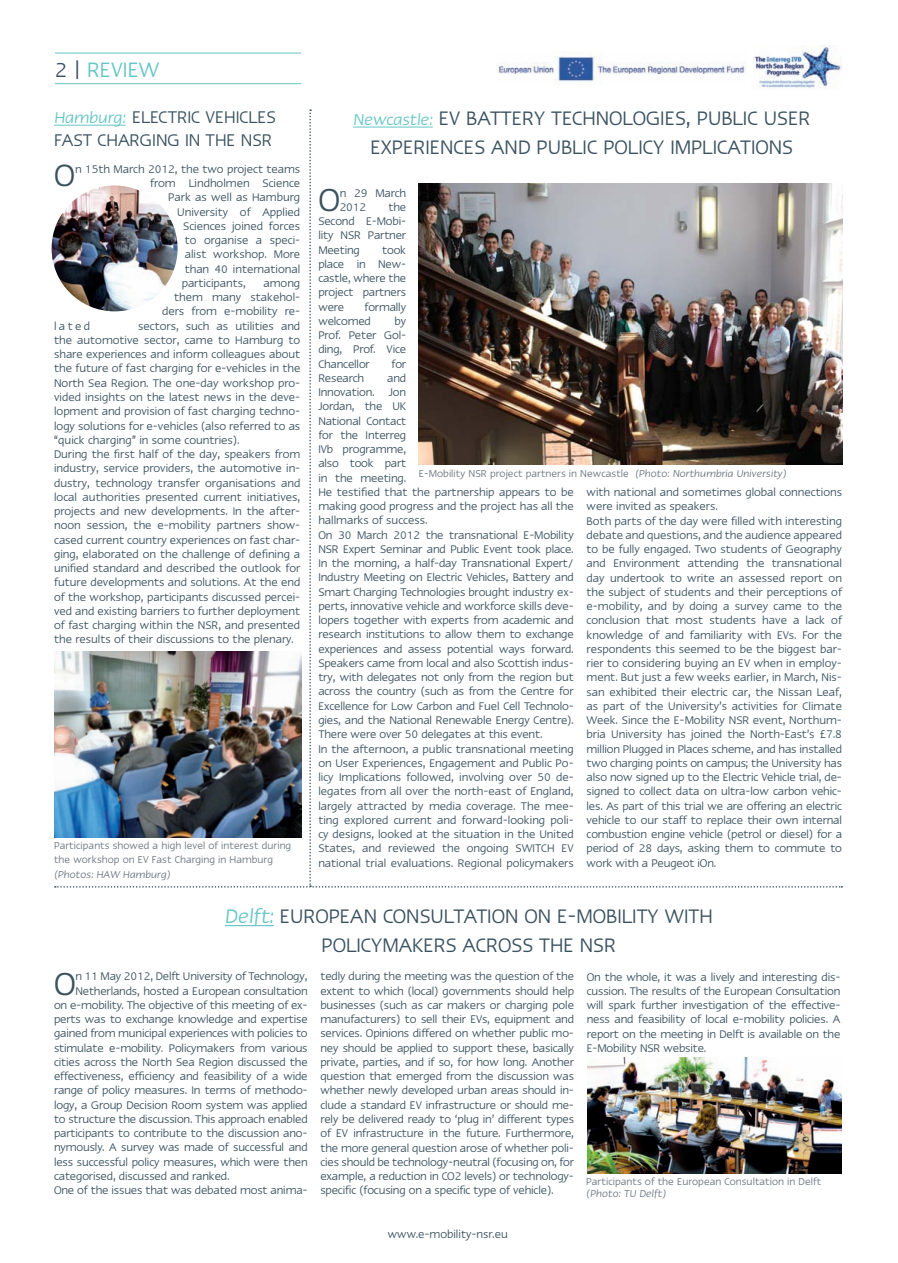
<style>
.page{position:relative;width:898px;height:1263px;background:#fff}
.page>*{position:absolute;margin:0;border:0;box-sizing:border-box;transform-origin:0 0}
.t1{font:36.45px "Linotype Ergo";color:#3a525f}
.t2{font:35.25px "Linotype Ergo";color:#3a525f}
.t3{font:24px "Linotype Ergo";color:#66c5c5}
.t4{font:22.5px/28.5px "Linotype Ergo";color:#3a525f;text-align:center}
.t5{font:19.5px/22.5px "Linotype Ergo";color:#3a525f}
.t6{font:12.75px/14.2px "Linotype Ergo";letter-spacing:-.01em;color:#3a525f;text-align:justify}
.t7{font:11.4px/14.2px "Linotype Ergo";letter-spacing:.005em;color:#6a7580}
.t8{font:italic 11.4px "Linotype Ergo";letter-spacing:.005em;color:#6a7580}
.s1{font-size:23.4px;color:#3a525f}
.s2{font-style:italic;font-size:18px;color:#66c5c5}
.s3{font-style:italic}
.s4{font-style:italic;color:#66c5c5}
</style>
<div class="page">
<hr style="left:55px;top:53px;width:246px;height:1px;background:#66c5c5">
<hr style="left:55px;top:83px;width:246px;height:1px;background:#66c5c5">
<img style="left:753px;top:46px;width:88px;height:44px">
<img style="left:496px;top:55px;width:250px;height:29px">
<hr style="left:54px;top:125px;width:72px;height:1px;background:#66c5c5">
<hr style="left:225px;top:925px;width:49px;height:1px;background:#66c5c5">
<img style="left:55px;top:109px;width:786px;height:779px">
<img style="left:587px;top:1057px;width:253px;height:116px">
<p class="t3" style="left:55px;top:58px;width:106px"><span class="s1">2 |</span> REVIEW</p>
<p class="t5" style="left:54px;top:106px;width:223px"><span class="s2">Hamburg:</span> ELECTRIC VEHICLES<br>FAST CHARGING IN THE NSR</p>
<p class="t2" style="left:54px;top:158px;width:22px">O</p>
<p class="t6" style="left:75px;top:162px;width:227px">n 15th March 2012, the two project teams</p>
<p class="t6" style="left:150px;top:176px;width:152px">from Lindholmen Science</p>
<p class="t6" style="left:168px;top:190px;width:133px">Park as well as Hamburg</p>
<p class="t6" style="left:177px;top:205px;width:124px">University of Applied</p>
<p class="t6" style="left:183px;top:219px;width:118px">Sciences joined forces</p>
<p class="t6" style="left:185px;top:233px;width:117px">to organise a speci-</p>
<p class="t6" style="left:185px;top:247px;width:117px">alist workshop. More</p>
<p class="t6" style="left:185px;top:262px;width:117px">than 40 international</p>
<p class="t6" style="left:182px;top:276px;width:66px">participants,</p>
<p class="t6" style="left:162px;top:276px;width:140px;text-align:right">among<br>them many stakehol&shy;ders from e-mobility re-</p>
<p class="t6" style="left:54px;top:319px;width:248px;text-indent:84px">sectors, such as utilities and the automotive sector, came to Hamburg to share experiences and inform colleagues about the future of fast charging for e-vehicles in the North Sea Region. The one-day workshop pro&shy;vided insights on the latest news in the deve&shy;lopment and provision of fast charging techno&shy;logy solutions for e-vehicles (also referred to as “quick charging” in some countries).</p>
<p class="t6" style="left:54px;top:447px;width:248px">During the first half of the day, speakers from industry, service providers, the automotive in&shy;dustry, technology transfer organisations and local authorities presented current initiatives, projects and new developments. In the after&shy;noon session, the e-mobility partners show&shy;cased current country experiences on fast char&shy;ging, elaborated on the challenge of defining a unified standard and described the outlook for future developments and solutions. At the end of the workshop, participants discussed percei&shy;ved and existing barriers to further deployment of fast charging within the NSR, and presented the results of their discussions to the plenary.</p>
<p class="t6" style="left:54px;top:319px;width:37px">lated</p>
<p class="t7" style="left:54px;top:839px;width:239px">Participants showed a high level of interest during the workshop on EV Fast Charging in Hamburg <span class="s3">(Photos: HAW Hamburg)</span></p>
<p class="t4" style="left:353px;top:104px;width:458px"><span class="s2">Newcastle:</span> EV BATTERY TECHNOLOGIES, PUBLIC USER</p>
<p class="t4" style="left:370px;top:133px;width:424px">EXPERIENCES AND PUBLIC POLICY IMPLICATIONS</p>
<p class="t1" style="left:318px;top:182px;width:23px">O</p>
<p class="t6" style="left:339px;top:186px;width:68px">n 29 March<br>2012</p>
<p class="t6" style="left:318px;top:200px;width:89px;text-indent:70px">the Second E-Mobi&shy;lity NSR Partner Meeting</p>
<p class="t6" style="left:318px;top:243px;width:89px;text-indent:64px">took place in New&shy;castle, where the project partners were</p>
<p class="t6" style="left:318px;top:300px;width:89px;text-indent:46px">formally welcomed</p>
<p class="t6" style="left:318px;top:314px;width:89px;text-indent:76px">by Prof. Peter Gol&shy;ding, Prof. Vice Chancellor</p>
<p class="t6" style="left:391px;top:357px;width:16px">for</p>
<p class="t6" style="left:318px;top:371px;width:257px;text-align:left;text-indent:69px">and<br>Innovation. Jon<br>Jordan, the UK<br>National Contact<br>for the Interreg<br>IVb programme,<br>also took part<br>in the meeting.<br>He testified that the partnership appears to be making good progress and the project has all the hallmarks of success.</p>
<p class="t6" style="left:318px;top:528px;width:257px">On 30 March 2012 the transnational E-Mobility NSR Expert Seminar and Public Event took place.<br>In the morning, a half-day Transnational Expert/ Industry Meeting on Electric Vehicles, Battery and Smart Charging Technologies brought industry ex&shy;perts, innovative vehicle and workforce skills deve&shy;lopers together with experts from academic and research institutions to allow them to exchange experiences and assess potential ways forward.<br>Speakers came from local and also Scottish indus&shy;try, with delegates not only from the region but across the country (such as from the Centre for Excellence for Low Carbon and Fuel Cell Technolo&shy;gies, and the National Renewable Energy Centre).<br>There were over 50 delegates at this event.</p>
<p class="t6" style="left:318px;top:741px;width:257px">In the afternoon, a public transnational meeting on User Experiences, Engagement and Public Po&shy;licy Implications followed, involving over 50 de&shy;legates from all over the north-east of England, largely attracted by media coverage. The mee&shy;ting explored current and forward-looking poli&shy;cy designs, looked at the situation in the United States, and reviewed the ongoing SWITCH EV national trial evaluations. Regional policymakers</p>
<p class="t6" style="left:318px;top:371px;width:47px">Research</p>
<p class="t7" style="left:419px;top:467px;width:369px">E-Mobility NSR project partners in Newcastle <span class="s3">(Photo: Northumbria University)</span></p>
<p class="t6" style="left:586px;top:485px;width:257px">with national and sometimes global connections were invited as speakers.</p>
<p class="t6" style="left:586px;top:514px;width:257px">Both parts of the day were filled with interesting debate and questions, and the audience appeared to be fully engaged. Two students of Geography and Environment attending the transnational day undertook to write an assessed report on the subject of students and their perceptions of e-mobility, and by doing a survey came to the conclusion that most students have a lack of knowledge of and familiarity with EVs. For the respondents this seemed to be the biggest bar&shy;rier to considering buying an EV when in employ&shy;ment. But just a few weeks earlier, in March, Nis&shy;san exhibited their electric car, the Nissan Leaf, as part of the University’s activities for Climate Week. Since the E-Mobility NSR event, Northum&shy;bria University has joined the North-East’s £7.8 million Plugged in Places scheme, and has installed two charging points on campus; the University has also now signed up to the Electric Vehicle trial, de&shy;signed to collect data on ultra-low carbon vehic&shy;les. As part of this trial we are offering an electric vehicle to our staff to replace their own internal combustion engine vehicle (petrol or diesel) for a period of 28 days, asking them to commute to work with a Peugeot iOn.</p>
<p class="t4" style="left:225px;top:902px;width:489px"><span class="s4">Delft:</span> EUROPEAN CONSULTATION ON E-MOBILITY WITH<br>POLICYMAKERS ACROSS THE NSR</p>
<p class="t1" style="left:54px;top:965px;width:23px">O</p>
<p class="t6" style="left:75px;top:969px;width:234px">n 11 May 2012, Delft University of Technology,</p>
<p class="t6" style="left:75px;top:984px;width:234px">Netherlands, hosted a European consultation</p>
<p class="t6" style="left:54px;top:998px;width:255px">on e-mobility. The objective of this meeting of ex-</p>
<p class="t6" style="left:54px;top:1012px;width:255px">perts was to exchange knowledge and expertise</p>
<p class="t6" style="left:54px;top:1026px;width:255px">gained from municipal experiences with policies to</p>
<p class="t6" style="left:54px;top:1041px;width:255px">stimulate e-mobility. Policymakers from various</p>
<p class="t6" style="left:54px;top:1055px;width:255px">cities across the North Sea Region discussed the</p>
<p class="t6" style="left:54px;top:1069px;width:255px">effectiveness, efficiency and feasibility of a wide</p>
<p class="t6" style="left:54px;top:1083px;width:255px">range of policy measures. In terms of methodo-</p>
<p class="t6" style="left:54px;top:1098px;width:255px">logy, a Group Decision Room system was applied</p>
<p class="t6" style="left:54px;top:1112px;width:255px">to structure the discussion. This approach enabled</p>
<p class="t6" style="left:54px;top:1126px;width:255px">participants to contribute to the discussion ano-</p>
<p class="t6" style="left:54px;top:1140px;width:255px">nymously. A survey was made of successful and</p>
<p class="t6" style="left:54px;top:1155px;width:255px">less successful policy measures, which were then</p>
<p class="t6" style="left:54px;top:1169px;width:177px">categorised, discussed and ranked.</p>
<p class="t6" style="left:54px;top:1183px;width:255px">One of the issues that was debated most anima-</p>
<p class="t6" style="left:320px;top:969px;width:255px">tedly during the meeting was the question of the extent to which (local) governments should help businesses (such as car makers or charging pole manufacturers) to sell their EVs, equipment and services. Opinions differed on whether public mo&shy;ney should be applied to support these, basically private, parties, and if so, for how long. Another question that emerged from the discussion was whether newly developed urban areas should in&shy;clude a standard EV infrastructure or should me&shy;rely be delivered ready to ‘plug in’ different types of EV infrastructure in the future. Furthermore, the more general question arose of whether poli&shy;cies should be technology-neutral (focusing on, for example, a reduction in CO2 levels) or technology&shy;specific (focusing on a specific type of vehicle).</p>
<p class="t6" style="left:586px;top:969px;width:255px">On the whole, it was a lively and interesting dis&shy;cussion. The results of the European Consultation will spark further investigation of the effective&shy;ness and feasibility of local e-mobility policies. A report on the meeting in Delft is available on the E-Mobility NSR website.</p>
<p class="t7" style="left:586px;top:1174px;width:236px">Participants of the European Consultation in Delft</p>
<p class="t8" style="left:586px;top:1187px;width:81px">(Photo: TU Delft)</p>
<p class="t6" style="left:387px;top:1227px;width:121px">www.e-mobility-nsr.eu</p>
</div>
